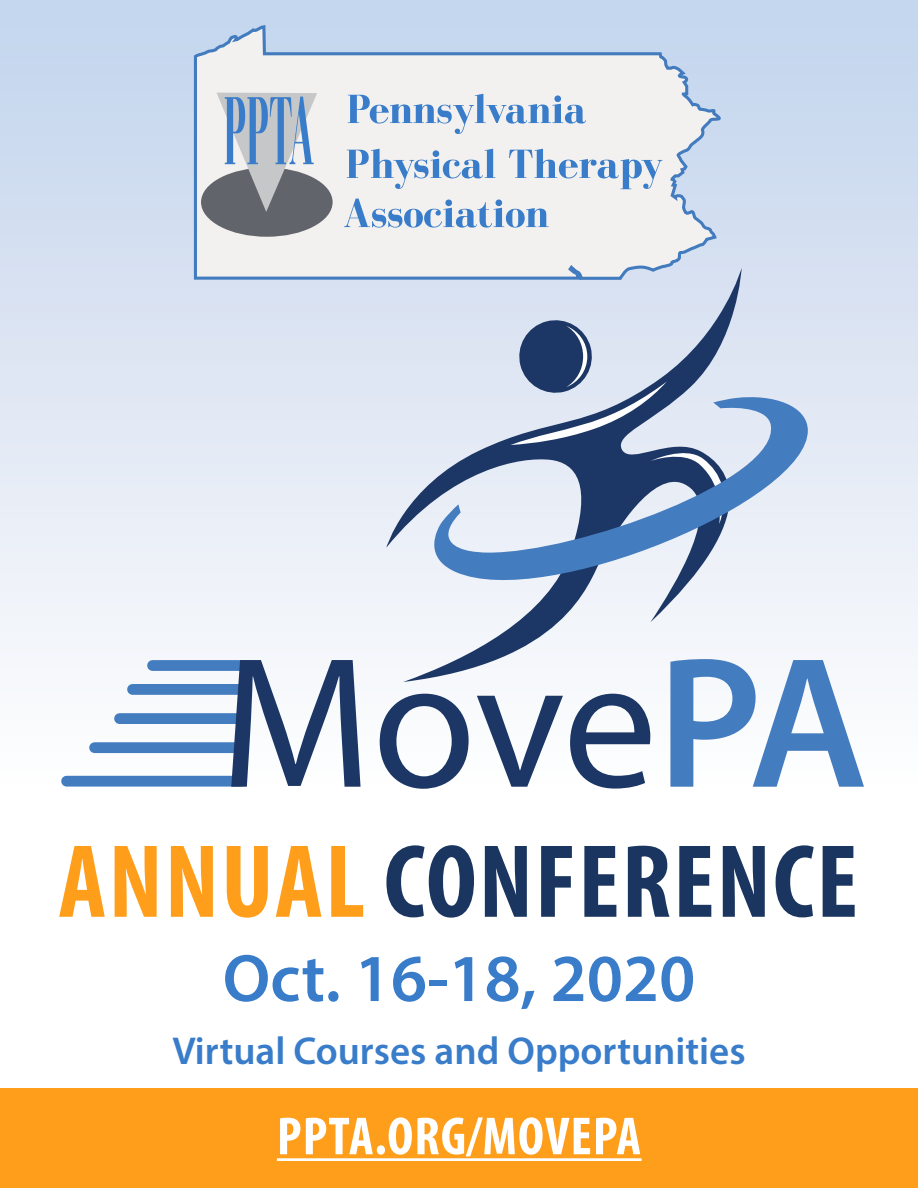
<style>
.page{position:relative;width:918px;height:1188px;background:#fff}
.page>*{position:absolute;margin:0;border:0;box-sizing:border-box;transform-origin:0 0}
.t1{font:700 condensed 105px "Myriad Pro";letter-spacing:.02em;color:#1a355f}
.t2{font:600 67.5px "Myriad Pro";color:#397cc9}
.t3{font:700 condensed 54px "Myriad Pro";letter-spacing:.02em;color:#fff}
.t4{font:600 39px "Myriad Pro";color:#397cc9}
.s1{color:#ff9e1a}
</style>
<div class="page">
<div style="left:0;top:1089px;width:918px;height:99px;background:#ff9e1a"></div>
<hr style="left:277px;top:1158px;width:365px;height:3px;background:#fff">
<div style="left:0;top:0;width:918px;height:783px;background:linear-gradient(to bottom,#c2d4ec,#fdfcfd)"></div>
<svg style="left:386px;top:268px;width:379px;height:414px;fill:#e0e7f4"></svg>
<svg style="left:510px;top:316px;width:157px;height:78px;background:#9baac2"></svg>
<div style="left:153px;top:660px;width:88px;height:11px;background:#437cbf"></div>
<div style="left:95px;top:742px;width:144px;height:11px;background:#437cbf"></div>
<div style="left:67px;top:776px;width:174px;height:11px;background:#437cbf"></div>
<div style="left:120px;top:713px;width:124px;height:11px;background:#437cbf"></div>
<div style="left:133px;top:684px;width:111px;height:11px;background:#437cbf"></div>
<svg style="left:231px;top:660px;width:130px;height:127px"></svg>
<svg style="left:380px;top:694px;width:89px;height:95px"></svg>
<svg style="left:477px;top:696px;width:86px;height:91px"></svg>
<svg style="left:570px;top:694px;width:80px;height:95px"></svg>
<svg style="left:670px;top:659px;width:194px;height:128px"></svg>
<svg style="left:430px;top:394px;width:379px;height:217px"></svg>
<svg style="left:192px;top:24px;width:532px;height:257px"></svg>
<svg style="left:348px;top:94px;width:238px;height:40px"></svg>
<svg style="left:347px;top:149px;width:148px;height:40px"></svg>
<svg style="left:509px;top:149px;width:153px;height:40px"></svg>
<svg style="left:344px;top:199px;width:205px;height:29px"></svg>
<div style="left:201px;top:168px;width:132px;height:69px;background:#61646a;border-radius:50%"></div>
<svg style="left:217px;top:93px;width:100px;height:119px"></svg>
<h1 class="t1" style="left:58px;top:816px;width:801px"><span class="s1">ANNUAL</span> CONFERENCE</h1>
<h2 class="t2" style="left:223px;top:935px;width:474px">Oct. 16-18, 2020</h2>
<p class="t4" style="left:172px;top:1026px;width:575px">Virtual Courses and Opportunities</p>
<h3 class="t3" style="left:277px;top:1103px;width:366px">PPTA.ORG/MOVEPA</h3>
</div>
